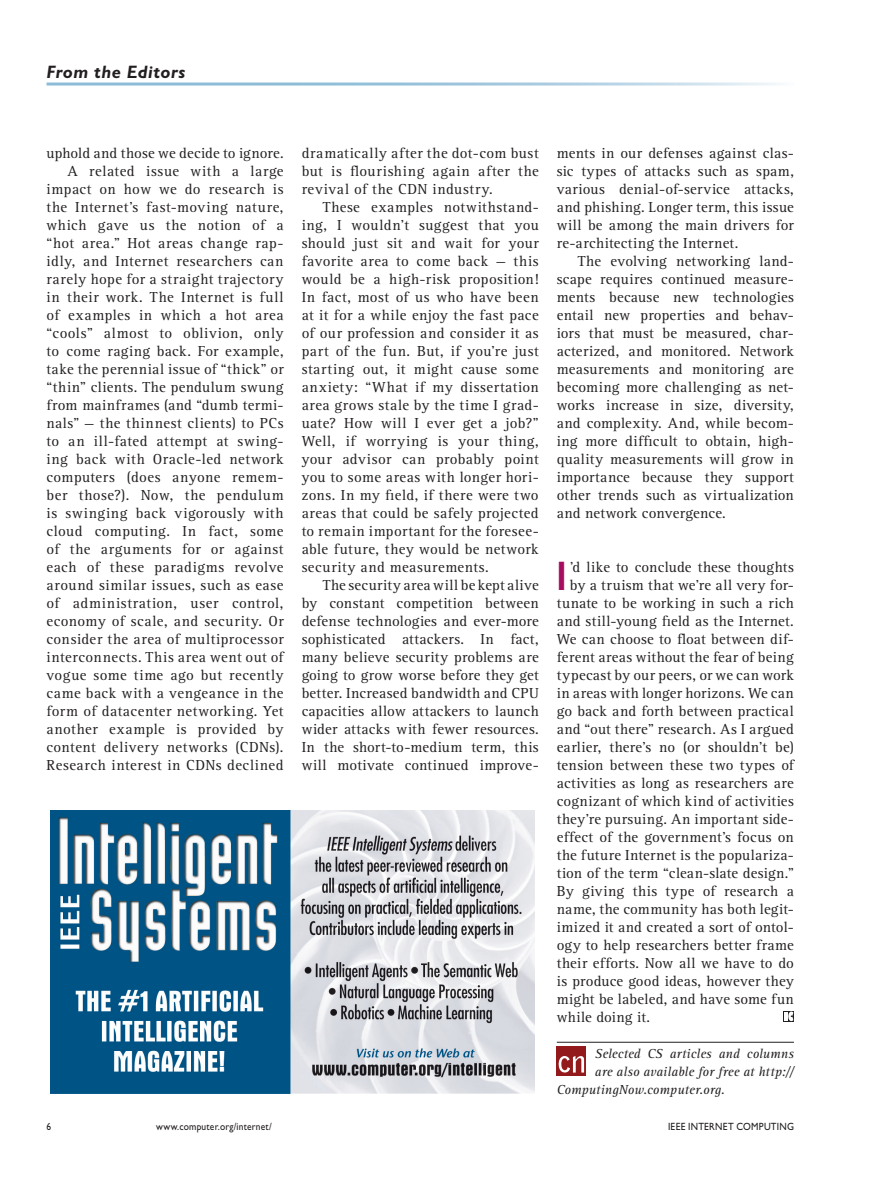
<style>
.page{position:relative;width:878px;height:1188px;background:#fff}
.page>*{position:absolute;margin:0;border:0;box-sizing:border-box;transform-origin:0 0}
.CONCLUSION{font:700 condensed 41.4px "Gill Sans Std";color:#a50d60;scale:.8 1}
.SECTION_TITLE_HEADER{font:italic 700 18px "Gill Sans Std";letter-spacing:.03em;color:#231f20}
.PARAGRAPH{font:15px/18px "Rotis Serif Std";letter-spacing:.025em;color:#231f20;text-align:justify}
.CONCLUSION-2{font:15px "Rotis Serif Std";letter-spacing:.015em;color:#231f20}
.PARAGRAPH-2{font:15px "Rotis Serif Std";letter-spacing:.005em;color:#231f20}
.CN_BLURB{font:italic 13.5px "Rotis Serif Std";letter-spacing:.005em;color:#231f20}
.FOLIO{font:10.5px "Gill Sans Std";letter-spacing:.025em;color:#231f20;scale:.9 1}
</style>
<div class="page">
<hr style="left:556px;top:1042px;width:238px;height:1px;background:#231f20">
<svg style="left:783px;top:1011px;width:11px;height:11px"></svg>
<svg style="left:784px;top:1012px;width:9px;height:9px"></svg>
<div style="left:556px;top:1046px;width:30px;height:30px;background:#931a1c"></div>
<svg style="left:558px;top:1056px;width:26px;height:17px"></svg>
<img style="left:50px;top:811px;width:485px;height:282px">
<p class="SECTION_TITLE_HEADER" style="left:46px;top:62px;width:140px">From the Editors</p>
<p class="PARAGRAPH-2" style="left:46px;top:144px;width:239px">uphold and those we decide to ignore.</p>
<p class="PARAGRAPH" style="left:46px;top:162px;width:239px;text-indent:21px">A related issue with a large impact on how we do research is the Internet’s fast-moving nature, which gave us the notion of a “hot area.” Hot areas change rap&shy;idly, and Internet researchers can rarely hope for a straight trajectory in their work. The Internet is full of examples in which a hot area “cools” almost to oblivion, only to come raging back. For example, take the perennial issue of “thick” or “thin” clients. The pendulum swung from mainframes (and “dumb termi&shy;nals” — the thinnest clients) to PCs to an ill-fated attempt at swing&shy;ing back with Oracle-led network computers (does anyone remem&shy;ber those?). Now, the pendulum is swinging back vigorously with cloud computing. In fact, some of the arguments for or against each of these paradigms revolve around similar issues, such as ease of administration, user control, economy of scale, and security. Or consider the area of multiprocessor interconnects. This area went out of vogue some time ago but recently came back with a vengeance in the form of datacenter networking. Yet another example is provided by content delivery networks (CDNs).<br>Research interest in CDNs declined</p>
<p class="PARAGRAPH" style="left:302px;top:144px;width:238px">dramatically after the dot-com bust but is flourishing again after the revival of the CDN industry.</p>
<p class="PARAGRAPH" style="left:302px;top:198px;width:239px;text-indent:21px">These examples notwithstand&shy;ing, I wouldn’t suggest that you should just sit and wait for your favorite area to come back — this would be a high-risk proposition!<br>In fact, most of us who have been at it for a while enjoy the fast pace of our profession and consider it as part of the fun. But, if you’re just starting out, it might cause some anxiety: “What if my dissertation area grows stale by the time I grad&shy;uate? How will I ever get a job?” Well, if worrying is your thing, your advisor can probably point you to some areas with longer hori&shy;zons. In my field, if there were two areas that could be safely projected to remain important for the foresee&shy;able future, they would be network security and measurements.</p>
<p class="PARAGRAPH" style="left:302px;top:576px;width:239px;text-indent:21px">The security area will be kept alive by constant competition between defense technologies and ever-more sophisticated attackers. In fact, many believe security problems are going to grow worse before they get better. Increased bandwidth and CPU capacities allow attackers to launch wider attacks with fewer resources.<br>In the short-to-medium term, this will motivate continued improve-</p>
<p class="PARAGRAPH" style="left:556px;top:144px;width:239px">ments in our defenses against clas&shy;sic types of attacks such as spam, various denial-of-service attacks, and phishing. Longer term, this issue will be among the main drivers for re-architecting the Internet.</p>
<p class="PARAGRAPH" style="left:556px;top:252px;width:239px;text-indent:21px">The evolving networking land&shy;scape requires continued measure&shy;ments because new technologies entail new properties and behav&shy;iors that must be measured, char&shy;acterized, and monitored. Network measurements and monitoring are becoming more challenging as net&shy;works increase in size, diversity, and complexity. And, while becom&shy;ing more difficult to obtain, high&shy;quality measurements will grow in importance because they support other trends such as virtualization and network convergence.</p>
<p class="CONCLUSION" style="left:556px;top:551px;width:14px">I</p>
<p class="CONCLUSION-2" style="left:569px;top:558px;width:225px">’d like to conclude these thoughts</p>
<p class="CONCLUSION-2" style="left:569px;top:576px;width:226px">by a truism that we’re all very for-</p>
<p class="CONCLUSION-2" style="left:556px;top:594px;width:238px">tunate to be working in such a rich</p>
<p class="CONCLUSION-2" style="left:556px;top:612px;width:238px">and still-young field as the Internet.</p>
<p class="CONCLUSION-2" style="left:556px;top:630px;width:239px">We can choose to float between dif-</p>
<p class="CONCLUSION-2" style="left:556px;top:648px;width:238px">ferent areas without the fear of being</p>
<p class="CONCLUSION-2" style="left:556px;top:666px;width:238px">typecast by our peers, or we can work</p>
<p class="CONCLUSION-2" style="left:556px;top:684px;width:238px">in areas with longer horizons. We can</p>
<p class="CONCLUSION-2" style="left:556px;top:702px;width:238px">go back and forth between practical</p>
<p class="CONCLUSION-2" style="left:556px;top:720px;width:238px">and “out there” research. As I argued</p>
<p class="CONCLUSION-2" style="left:556px;top:738px;width:238px">earlier, there’s no (or shouldn’t be)</p>
<p class="CONCLUSION-2" style="left:556px;top:756px;width:238px">tension between these two types of</p>
<p class="CONCLUSION-2" style="left:556px;top:774px;width:238px">activities as long as researchers are</p>
<p class="CONCLUSION-2" style="left:556px;top:792px;width:238px">cognizant of which kind of activities</p>
<p class="CONCLUSION-2" style="left:556px;top:810px;width:238px">they’re pursuing. An important side-</p>
<p class="CONCLUSION-2" style="left:556px;top:828px;width:239px">effect of the government’s focus on</p>
<p class="CONCLUSION-2" style="left:556px;top:846px;width:239px">the future Internet is the populariza-</p>
<p class="CONCLUSION-2" style="left:556px;top:864px;width:238px">tion of the term “clean-slate design.”</p>
<p class="CONCLUSION-2" style="left:556px;top:882px;width:238px">By giving this type of research a</p>
<p class="CONCLUSION-2" style="left:556px;top:900px;width:239px">name, the community has both legit-</p>
<p class="CONCLUSION-2" style="left:556px;top:918px;width:239px">imized it and created a sort of ontol-</p>
<p class="CONCLUSION-2" style="left:556px;top:936px;width:239px">ogy to help researchers better frame</p>
<p class="CONCLUSION-2" style="left:556px;top:954px;width:239px">their efforts. Now all we have to do</p>
<p class="CONCLUSION-2" style="left:556px;top:972px;width:239px">is produce good ideas, however they</p>
<p class="CONCLUSION-2" style="left:556px;top:990px;width:238px">might be labeled, and have some fun</p>
<p class="CONCLUSION-2" style="left:556px;top:1008px;width:95px">while doing it.</p>
<p class="CN_BLURB" style="left:595px;top:1045px;width:200px">Selected CS articles and columns</p>
<p class="CN_BLURB" style="left:595px;top:1063px;width:200px">are also available for free at http://</p>
<p class="CN_BLURB" style="left:556px;top:1081px;width:169px">ComputingNow.computer.org.</p>
<p class="FOLIO" style="left:46px;top:1120px;width:7px">6</p>
<p class="FOLIO" style="left:156px;top:1120px;width:130px">www.computer.org/internet/</p>
<p class="FOLIO" style="left:668px;top:1120px;width:142px">IEEE INTERNET COMPUTING</p>
</div>
